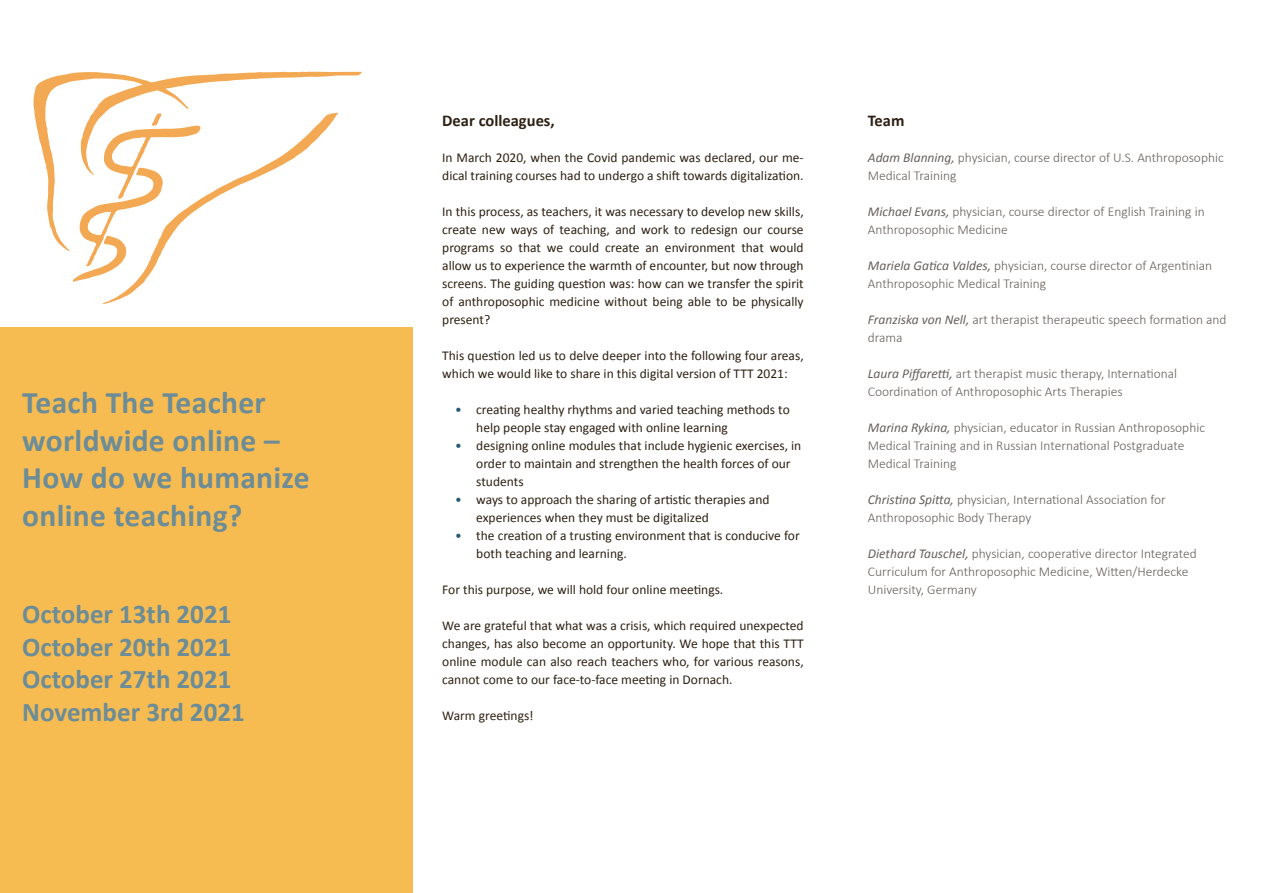
<style>
.page{position:relative;width:1263px;height:893px;background:#fff}
.page>*{position:absolute;margin:0;border:0;box-sizing:border-box;transform-origin:0 0}
.t1{font:700 31.5px/37.8px "Calibri";letter-spacing:.01em;color:#6c8c97}
.t2{font:700 27px/32.4px "Calibri";color:#6c8c97}
.t3{font:700 16.5px "Calibri";color:#2e2113}
.t4{font:13.5px/18px "Calibri";color:#2e2113}
.t5{font:300 13.5px/18px "Calibri";color:#66605c}
.s1{color:#265b74}
.s2{font-weight:400;font-style:italic}
</style>
<div class="page">
<svg style="left:33px;top:71px;width:329px;height:180px"></svg>
<svg style="left:73px;top:113px;width:265px;height:191px"></svg>
<div style="left:0;top:327px;width:412px;height:566px;background:#f6bc51"></div>
<h1 class="t1" style="left:22px;top:383px;width:289px">Teach The Teacher worldwide online –<br>How do we humanize online teaching?</h1>
<h2 class="t2" style="left:22px;top:598px;width:224px">October 13th 2021<br>October 20th 2021<br>October 27th 2021<br>November 3rd 2021</h2>
<p class="t3" style="left:442px;top:110px;width:114px">Dear colleagues,</p>
<p class="t4" style="left:442px;top:149px;width:363px">In March 2020, when the Covid pandemic was declared, our me&shy;dical training courses had to undergo a shift towards digitalization.</p>
<p class="t4" style="left:442px;top:203px;width:363px;text-align:justify">In this process, as teachers, it was necessary to develop new skills, create new ways of teaching, and work to redesign our course programs so that we could create an environment that would allow us to experience the warmth of encounter, but now through screens. The guiding question was: how can we transfer the spirit of anthroposophic medicine without being able to be physically present?</p>
<p class="t4" style="left:442px;top:347px;width:363px">This question led us to delve deeper into the following four areas, which we would like to share in this digital version of TTT 2021:</p>
<p class="t4" style="left:476px;top:401px;width:315px;text-indent:-21px"><span class="s1">•</span> creating healthy rhythms and varied teaching methods to help people stay engaged with online learning</p>
<p class="t4" style="left:476px;top:437px;width:327px;text-indent:-21px"><span class="s1">•</span> designing online modules that include hygienic exercises, in order to maintain and strengthen the health forces of our students</p>
<p class="t4" style="left:476px;top:491px;width:295px;text-indent:-21px"><span class="s1">•</span> ways to approach the sharing of artistic therapies and experiences when they must be digitalized</p>
<p class="t4" style="left:476px;top:527px;width:325px;text-indent:-21px"><span class="s1">•</span> the creation of a trusting environment that is conducive for both teaching and learning.</p>
<p class="t4" style="left:442px;top:581px;width:283px">For this purpose, we will hold four online meetings.</p>
<p class="t4" style="left:442px;top:617px;width:363px;text-align:justify">We are grateful that what was a crisis, which required unexpected changes, has also become an opportunity. We hope that this TTT online module can also reach teachers who, for various reasons, cannot come to our face-to-face meeting in Dornach.</p>
<p class="t4" style="left:442px;top:707px;width:93px">Warm greetings!</p>
<p class="t3" style="left:868px;top:110px;width:38px">Team</p>
<p class="t5" style="left:868px;top:148px;width:357px"><span class="s2">Adam Blanning,</span> physician, course director of U.S. Anthroposophic<br>Medical Training</p>
<p class="t5" style="left:868px;top:202px;width:338px"><span class="s2">Michael Evans,</span> physician, course director of English Training in<br>Anthroposophic Medicine</p>
<p class="t5" style="left:868px;top:256px;width:346px"><span class="s2">Mariela Gatica Valdes,</span> physician, course director of Argentinian<br>Anthroposophic Medical Training</p>
<p class="t5" style="left:868px;top:310px;width:360px"><span class="s2">Franziska von Nell,</span> art therapist therapeutic speech formation and drama</p>
<p class="t5" style="left:868px;top:364px;width:311px"><span class="s2">Laura Piffaretti,</span> art therapist music therapy, International<br>Coordination of Anthroposophic Arts Therapies</p>
<p class="t5" style="left:868px;top:418px;width:339px"><span class="s2">Marina Rykina,</span> physician, educator in Russian Anthroposophic<br>Medical Training and in Russian International Postgraduate<br>Medical Training</p>
<p class="t5" style="left:868px;top:490px;width:300px"><span class="s2">Christina Spitta,</span> physician, International Association for<br>Anthroposophic Body Therapy</p>
<p class="t5" style="left:868px;top:544px;width:330px"><span class="s2">Diethard Tauschel,</span> physician, cooperative director Integrated<br>Curriculum for Anthroposophic Medicine, Witten/Herdecke<br>University, Germany</p>
</div>
